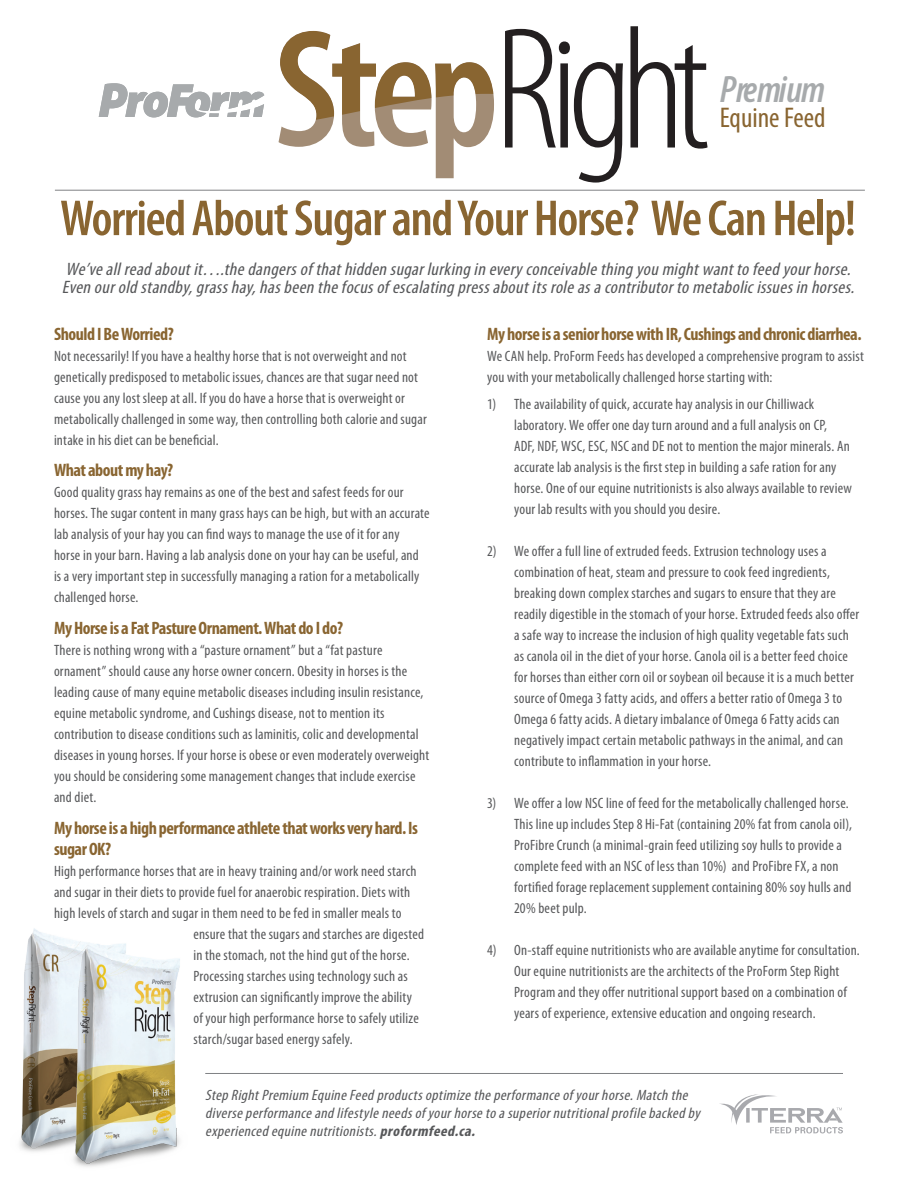
<style>
.page{position:relative;width:918px;height:1188px;background:#fff}
.page>*{position:absolute;margin:0;border:0;box-sizing:border-box;transform-origin:0 0}
.t1{font:600 condensed 51px "Myriad Pro";letter-spacing:-.025em;color:#896531}
.t2{font:italic 600 condensed 38.4px "Myriad Pro";letter-spacing:-.015em;color:#a7aaac}
.t3{font:condensed 28.65px "Myriad Pro";color:#896531}
.t4{font:italic condensed 18px/18px "Myriad Pro";color:#57585a;scale:1.05 1}
.t5{font:700 condensed 18px/21px "Myriad Pro";letter-spacing:-.025em;color:#896531}
.t6{font:condensed 15px/21px "Myriad Pro";letter-spacing:.015em;color:#57585a}
.t7{font:italic condensed 15px/18px "Myriad Pro";letter-spacing:.03em;color:#57585a;scale:1.05 1}
.s1{font-weight:700}
</style>
<div class="page">
<hr style="left:55px;top:190px;width:810px;height:1px;background:#808285">
<svg style="left:99px;top:83px;width:165px;height:34px"></svg>
<svg style="left:279px;top:31px;width:215px;height:147px"></svg>
<svg style="left:505px;top:26px;width:203px;height:157px"></svg>
<hr style="left:205px;top:1073px;width:638px;height:1px;background:#808285">
<svg style="left:719px;top:1094px;width:124px;height:40px"></svg>
<img style="left:19px;top:928px;width:41px;height:224px">
<img style="left:60px;top:937px;width:120px;height:230px">
<h2 class="t2" style="left:720px;top:69px;width:107px">Premium</h2>
<h3 class="t3" style="left:720px;top:100px;width:107px">Equine Feed</h3>
<p class="t1" style="left:60px;top:187px;width:797px">Worried About Sugar and Your Horse? We Can Help!</p>
<p class="t4" style="left:62px;top:260px;width:761px">We’veallread aboutit….thedangersof thathidden sugarlurking in everyconceivablething you mightwanttofeed yourhorse.<br>Even ourold standby,grasshay,hasbeen thefocusof escalating pressaboutitsroleasacontributortometabolicissuesin horses.</p>
<p class="t5" style="left:54px;top:323px;width:121px">Should I Be Worried?</p>
<p class="t6" style="left:54px;top:345px;width:374px">Not necessarily! If you have a healthy horse that is not overweight and not genetically predisposed to metabolic issues, chances are that sugar need not cause you any lost sleep at all. If you do have a horse that is overweight or metabolically challenged in some way, then controlling both calorie and sugar intake in his diet can be beneficial.</p>
<p class="t5" style="left:54px;top:460px;width:121px">What about my hay?</p>
<p class="t6" style="left:54px;top:482px;width:377px">Good quality grass hay remains as one of the best and safest feeds for our horses. The sugar content in many grass hays can be high, but with an accurate lab analysis of your hay you can find ways to manage the use of it for any horse in your barn. Having a lab analysis done on your hay can be useful, and is a very important step in successfully managing a ration for a metabolically challenged horse.</p>
<p class="t5" style="left:54px;top:617px;width:291px">My Horse is a Fat Pasture Ornament. What do I do?</p>
<p class="t6" style="left:54px;top:640px;width:377px">There is nothing wrong with a “pasture ornament” but a “fat pasture ornament” should cause any horse owner concern. Obesity in horses is the leading cause of many equine metabolic diseases including insulin resistance, equine metabolic syndrome, and Cushings disease, not to mention its contribution to disease conditions such as laminitis, colic and developmental diseases in young horses. If your horse is obese or even moderately overweight you should be considering some management changes that include exercise and diet.</p>
<p class="t5" style="left:54px;top:817px;width:366px">My horse is a high performance athlete that works very hard. Is sugar OK?</p>
<p class="t6" style="left:54px;top:860px;width:364px">High performance horses that are in heavy training and/or work need starch</p>
<p class="t6" style="left:54px;top:881px;width:358px">and sugar in their diets to provide fuel for anaerobic respiration. Diets with</p>
<p class="t6" style="left:54px;top:902px;width:349px">high levels of starch and sugar in them need to be fed in smaller meals to</p>
<p class="t6" style="left:193px;top:923px;width:232px">ensure that the sugars and starches are digested</p>
<p class="t6" style="left:193px;top:944px;width:218px">in the stomach, not the hind gut of the horse.</p>
<p class="t6" style="left:193px;top:965px;width:216px">Processing starches using technology such as</p>
<p class="t6" style="left:193px;top:986px;width:220px">extrusion can significantly improve the ability</p>
<p class="t6" style="left:193px;top:1007px;width:227px">of your high performance horse to safely utilize</p>
<p class="t6" style="left:193px;top:1028px;width:161px">starch/sugar based energy safely.</p>
<p class="t5" style="left:487px;top:323px;width:376px">My horse is a senior horse with IR, Cushings and chronic diarrhea.</p>
<p class="t6" style="left:487px;top:345px;width:378px">We CAN help. ProForm Feeds has developed a comprehensive program to assist you with your metabolically challenged horse starting with:</p>
<p class="t6" style="left:514px;top:394px;width:339px;text-indent:-27px">1) The availability of quick, accurate hay analysis in our Chilliwack laboratory. We offer one day turn around and a full analysis on CP,<br>ADF, NDF, WSC, ESC, NSC and DE not to mention the major minerals. An accurate lab analysis is the first step in building a safe ration for any horse. One of our equine nutritionists is also always available to review your lab results with you should you desire.</p>
<p class="t6" style="left:514px;top:541px;width:347px;text-indent:-27px">2) We offer a full line of extruded feeds. Extrusion technology uses a combination of heat, steam and pressure to cook feed ingredients, breaking down complex starches and sugars to ensure that they are readily digestible in the stomach of your horse. Extruded feeds also offer a safe way to increase the inclusion of high quality vegetable fats such as canola oil in the diet of your horse. Canola oil is a better feed choice for horses than either corn oil or soybean oil because it is a much better source of Omega 3 fatty acids, and offers a better ratio of Omega 3 to Omega 6 fatty acids. A dietary imbalance of Omega 6 Fatty acids can negatively impact certain metabolic pathways in the animal, and can contribute to inflammation in your horse.</p>
<p class="t6" style="left:514px;top:793px;width:339px;text-indent:-27px">3) We offer a low NSC line of feed for the metabolically challenged horse.<br>This line up includes Step 8 Hi-Fat (containing 20% fat from canola oil), ProFibre Crunch (a minimal-grain feed utilizing soy hulls to provide a complete feed with an NSC of less than 10%) and ProFibre FX, a non fortified forage replacement supplement containing 80% soy hulls and 20% beet pulp.</p>
<p class="t6" style="left:514px;top:940px;width:347px;text-indent:-27px">4) On-staff equine nutritionists who are available anytime for consultation.<br>Our equine nutritionists are the architects of the ProForm Step Right Program and they offer nutritional support based on a combination of years of experience, extensive education and ongoing research.</p>
<p class="t7" style="left:205px;top:1086px;width:476px">Step RightPremium EquineFeed productsoptimizetheperformanceof yourhorse.Match the diverseperformanceand lifestyleneedsof yourhorsetoasuperiornutritionalprofilebacked by experienced equinenutritionists.<span class="s1">proformfeed.ca.</span></p>
</div>
